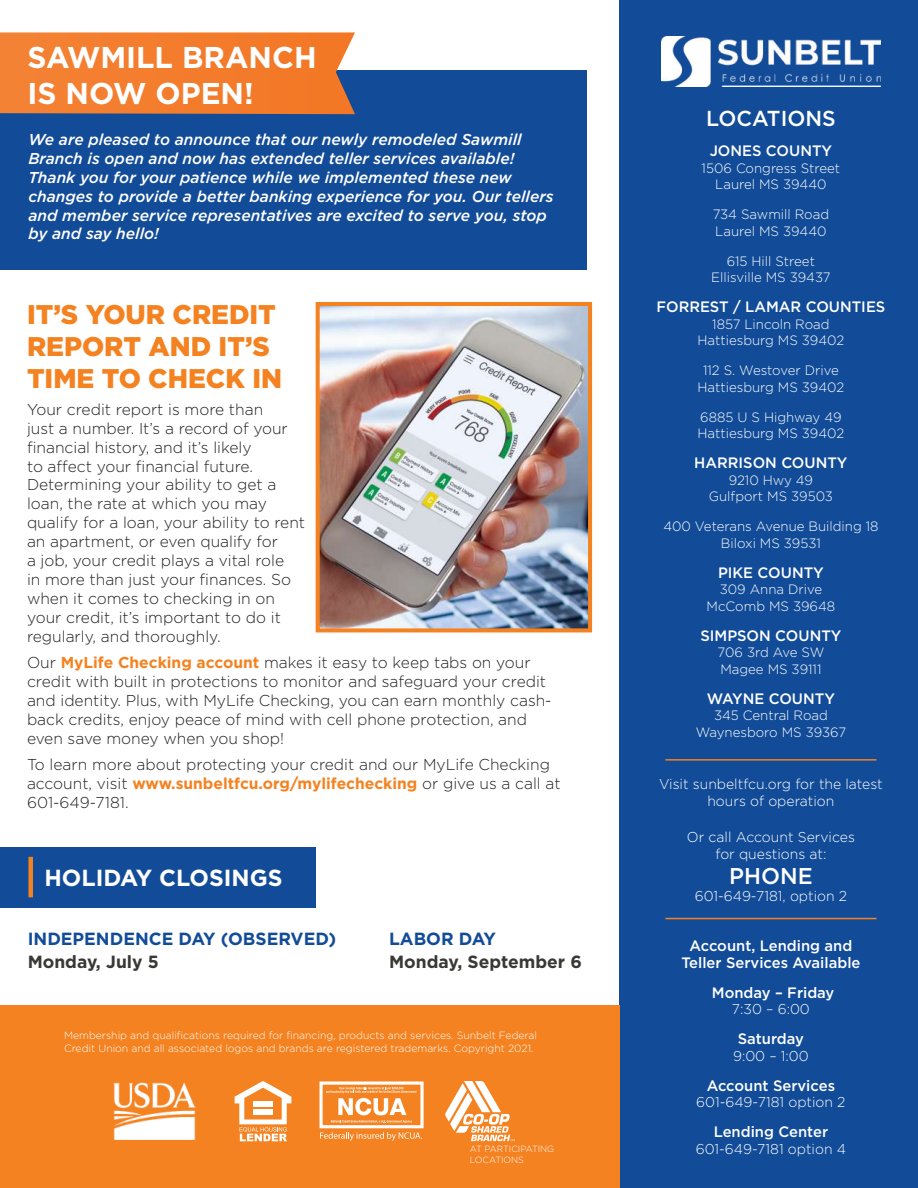
<style>
.page{position:relative;width:918px;height:1188px;background:#fff}
.page>*{position:absolute;margin:0;border:0;box-sizing:border-box;transform-origin:0 0}
.t1{font:700 30px/36px "Gotham";color:#fff}
.t2{font:900 27px/32.4px "Gotham";color:#f58220}
.t3{font:700 23.25px "Gotham";color:#fff}
.t4{font:500 22.8px "Gotham";color:#fff}
.t5{font:500 21.6px "Gotham";color:#fff}
.t6{font:700 17.55px "Gotham";color:#124c98}
.t7{font:700 17.55px "Gotham";color:#373935}
.t8{font:300 15.75px/18.9px "Gotham";color:#231f20}
.t9{font:italic 500 15.75px/18.9px "Gotham";color:#fff}
.t10{font:500 15.15px/16.5px "Gotham";color:#fff;text-align:center}
.t11{font:300 14.25px/16.5px "Gotham";color:#fff;text-align:center}
.t12{font:300 13.5px/16.5px "Gotham";color:#fff;text-align:center}
.t13{font:300 10.5px/13.5px "Gotham";color:#fff}
.t14{font:300 9px/10.5px "Gotham";color:#fff}
.s1{font-weight:700;color:#f58220}
</style>
<div class="page">
<div style="left:0;top:71px;width:586px;height:199px;background:#124c98"></div>
<svg style="left:0;top:32px;width:365px;height:83px;background:#e97e37"></svg>
<div style="left:620px;top:0;width:298px;height:1188px;background:#124c98"></div>
<div style="left:0;top:847px;width:316px;height:60px;background:#124c98"></div>
<div style="left:28px;top:857px;width:5px;height:40px;background:#f58220"></div>
<img style="left:661px;top:37px;width:219px;height:49px">
<hr style="left:665px;top:918px;width:212px;height:1px;background:#f58220">
<hr style="left:665px;top:759px;width:212px;height:2px;background:#f58220">
<div style="left:0;top:1005px;width:620px;height:183px;background:#f58220"></div>
<div style="left:319px;top:1082px;width:105px;height:46px;border:3px solid #fff"></div>
<svg style="left:326px;top:1087px;width:91px;height:36px"></svg>
<svg style="left:320px;top:1132px;width:102px;height:9px"></svg>
<svg style="left:445px;top:1081px;width:70px;height:60px"></svg>
<svg style="left:235px;top:1081px;width:56px;height:60px"></svg>
<img style="left:114px;top:1083px;width:81px;height:56px">
<img style="left:321px;top:307px;width:266px;height:320px">
<div style="left:316px;top:302px;width:276px;height:330px;border:4px solid #f58220"></div>
<h1 class="t1" style="left:28px;top:40px;width:291px">SAWMILL BRANCH<br>IS NOW OPEN!</h1>
<p class="t9" style="left:28px;top:130px;width:527px">We are pleased to announce that our newly remodeled Sawmill Branch is open and now has extended teller services available!<br>Thank you for your patience while we implemented these new changes to provide a better banking experience for you. Our tellers and member service representatives are excited to serve you, stop by and say hello!</p>
<h2 class="t2" style="left:27px;top:298px;width:257px">IT’S YOUR CREDIT<br>REPORT AND IT’S<br>TIME TO CHECK IN</h2>
<p class="t8" style="left:27px;top:399px;width:280px">Your credit report is more than<br>just a number. It’s a record of your financial history, and it’s likely<br>to affect your financial future.<br>Determining your ability to get a loan, the rate at which you may qualify for a loan, your ability to rent an apartment, or even qualify for<br>a job, your credit plays a vital role<br>in more than just your finances. So when it comes to checking in on your credit, it’s important to do it regularly, and thoroughly.</p>
<p class="t8" style="left:27px;top:653px;width:526px">Our <span class="s1">MyLife Checking account</span> makes it easy to keep tabs on your credit with built in protections to monitor and safeguard your credit and identity. Plus, with MyLife Checking, you can earn monthly cash&shy;back credits, enjoy peace of mind with cell phone protection, and even save money when you shop!</p>
<p class="t8" style="left:27px;top:755px;width:535px">To learn more about protecting your credit and our MyLife Checking account, visit <span class="s1">www.sunbeltfcu.org/mylifechecking</span> or give us a call at<br>601-649-7181.</p>
<h3 class="t3" style="left:44px;top:863px;width:240px">HOLIDAY CLOSINGS</h3>
<p class="t6" style="left:28px;top:927px;width:310px">INDEPENDENCE DAY (OBSERVED)</p>
<p class="t7" style="left:28px;top:950px;width:133px">Monday, July 5</p>
<p class="t6" style="left:389px;top:927px;width:108px">LABOR DAY</p>
<p class="t7" style="left:389px;top:950px;width:194px">Monday, September 6</p>
<p class="t13" style="left:64px;top:1028px;width:474px">Membership and qualifications required for financing, products and services. Sunbelt Federal<br>Credit Union and all associated logos and brands are registered trademarks. Copyright 2021.</p>
<p class="t14" style="left:470px;top:1144px;width:86px">AT PARTICIPATING<br>LOCATIONS</p>
<h3 class="t5" style="left:706px;top:104px;width:131px">LOCATIONS</h3>
<p class="t10" style="left:710px;top:142px;width:124px">JONES COUNTY</p>
<p class="t12" style="left:702px;top:159px;width:140px">1506 Congress Street<br>Laurel MS 39440</p>
<p class="t12" style="left:713px;top:206px;width:118px;text-align:left">734 Sawmill Road<br>Laurel MS 39440</p>
<p class="t12" style="left:711px;top:252px;width:121px">615 Hill Street<br>Ellisville MS 39437</p>
<p class="t10" style="left:657px;top:298px;width:230px">FORREST / LAMAR COUNTIES</p>
<p class="t12" style="left:698px;top:315px;width:148px">1857 Lincoln Road<br>Hattiesburg MS 39402</p>
<p class="t12" style="left:698px;top:362px;width:148px">112 S. Westover Drive<br>Hattiesburg MS 39402</p>
<p class="t12" style="left:698px;top:408px;width:148px;text-align:left">6885 U S Highway 49<br>Hattiesburg MS 39402</p>
<p class="t10" style="left:694px;top:454px;width:155px">HARRISON COUNTY</p>
<p class="t12" style="left:709px;top:471px;width:126px">9210 Hwy 49<br>Gulfport MS 39503</p>
<p class="t12" style="left:663px;top:518px;width:217px">400 Veterans Avenue Building 18<br>Biloxi MS 39531</p>
<p class="t10" style="left:718px;top:564px;width:107px">PIKE COUNTY</p>
<p class="t12" style="left:707px;top:581px;width:130px">309 Anna Drive<br>McComb MS 39648</p>
<p class="t10" style="left:700px;top:627px;width:143px">SIMPSON COUNTY</p>
<p class="t12" style="left:718px;top:644px;width:108px;text-align:left">706 3rd Ave SW<br>Magee MS 39111</p>
<p class="t10" style="left:707px;top:690px;width:129px">WAYNE COUNTY</p>
<p class="t12" style="left:696px;top:707px;width:152px">345 Central Road<br>Waynesboro MS 39367</p>
<p class="t11" style="left:659px;top:775px;width:225px">Visit sunbeltfcu.org for the latest hours of operation</p>
<p class="t11" style="left:687px;top:829px;width:170px">Or call Account Services for questions at:</p>
<h3 class="t4" style="left:729px;top:861px;width:85px">PHONE</h3>
<p class="t11" style="left:695px;top:887px;width:154px">601-649-7181, option 2</p>
<p class="t10" style="left:681px;top:937px;width:181px">Account, Lending and<br>Teller Services Available</p>
<p class="t10" style="left:712px;top:984px;width:124px">Monday – Friday</p>
<p class="t11" style="left:732px;top:1000px;width:79px">7:30 – 6:00</p>
<p class="t10" style="left:738px;top:1030px;width:68px">Saturday</p>
<p class="t11" style="left:733px;top:1047px;width:77px">9:00 – 1:00</p>
<p class="t10" style="left:707px;top:1077px;width:130px">Account Services</p>
<p class="t11" style="left:696px;top:1093px;width:151px">601-649-7181 option 2</p>
<p class="t10" style="left:714px;top:1123px;width:116px">Lending Center</p>
<p class="t11" style="left:696px;top:1140px;width:152px">601-649-7181 option 4</p>
</div>
